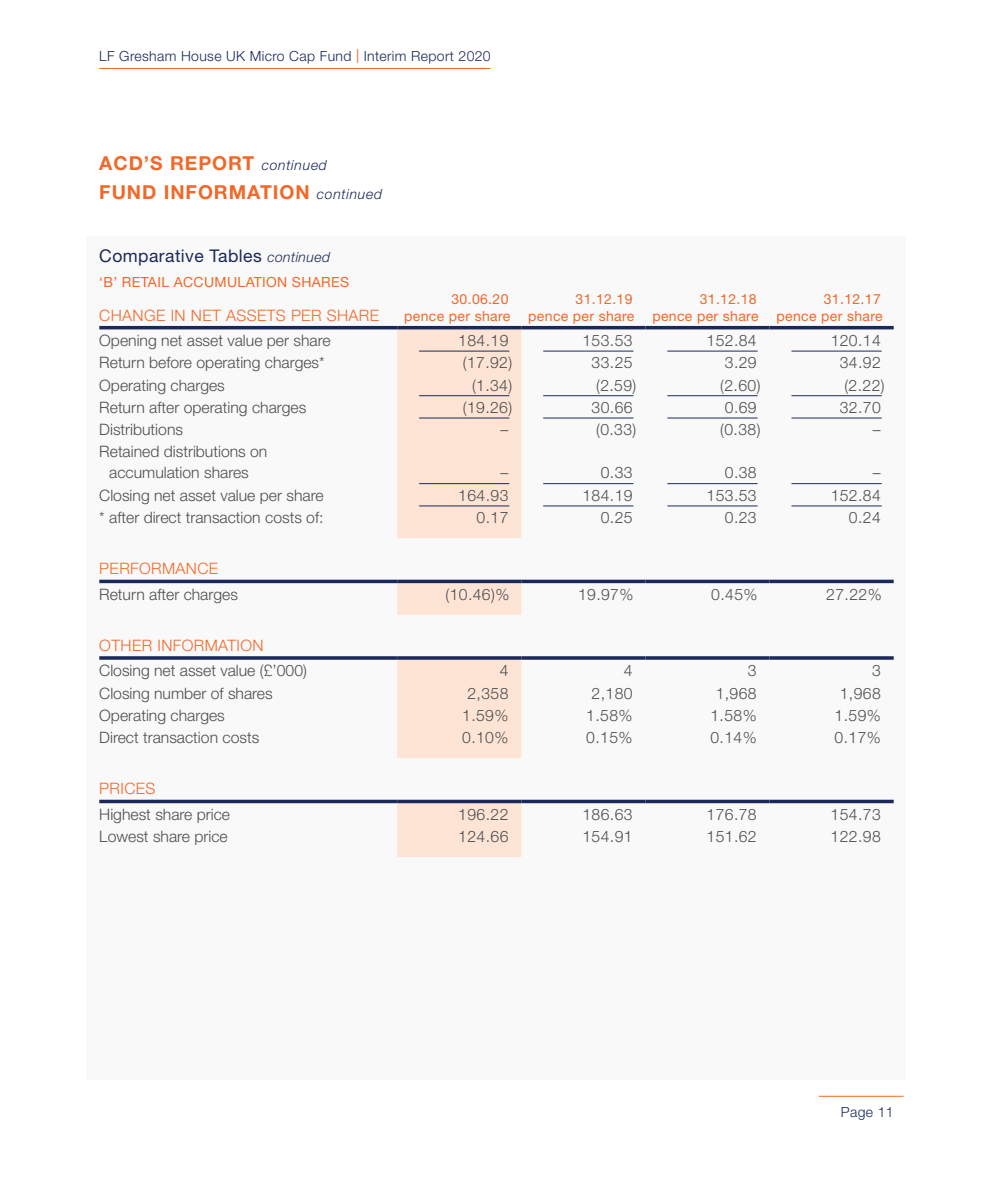
<style>
.page{position:relative;width:993px;height:1191px;background:#fff}
.page>*{position:absolute;margin:0;border:0;box-sizing:border-box;transform-origin:0 0}
.t1{font:700 19.25px/28px "Helvetica Neue";letter-spacing:.05em;color:#f26829}
.t2{font:17.5px "Helvetica Neue";letter-spacing:.025em;color:#1b295a}
.t3{font:300 15.75px/21px "Helvetica Neue";color:#4d4d4f;text-align:center}
.t4{font:300 15.75px "Helvetica Neue";letter-spacing:.025em;color:#f26829}
.t5{font:14px/16.8px "Helvetica Neue";letter-spacing:.025em;color:#f26829;text-align:right}
.t6{font:300 14px "Helvetica Neue";letter-spacing:.025em;color:#1b295a}
.s1{font-weight:400;color:#f26829}
.s2{font-weight:300;font-style:italic;font-size:14px;color:#1b295a}
.s3{font-weight:300;font-style:italic;font-size:14px}
</style>
<div class="page">
<hr style="left:99px;top:68px;width:391px;height:1px;background:#f26829">
<hr style="left:818px;top:1095px;width:85px;height:1px;background:#f26829">
<div style="left:87px;top:236px;width:818px;height:843px;background:#f9f9f9"></div>
<div style="left:397px;top:329px;width:124px;height:209px;background:#fee4d4"></div>
<hr style="left:99px;top:326px;width:298px;height:3px;background:#1b295a">
<hr style="left:397px;top:326px;width:124px;height:3px;background:#1b295a">
<hr style="left:521px;top:326px;width:124px;height:3px;background:#1b295a">
<hr style="left:645px;top:326px;width:124px;height:3px;background:#1b295a">
<hr style="left:769px;top:326px;width:124px;height:3px;background:#1b295a">
<hr style="left:419px;top:351px;width:90px;height:1px;background:#1b295a">
<hr style="left:543px;top:351px;width:90px;height:1px;background:#1b295a">
<hr style="left:667px;top:351px;width:90px;height:1px;background:#1b295a">
<hr style="left:791px;top:351px;width:90px;height:1px;background:#1b295a">
<hr style="left:419px;top:395px;width:90px;height:1px;background:#1b295a">
<hr style="left:543px;top:395px;width:90px;height:1px;background:#1b295a">
<hr style="left:667px;top:395px;width:90px;height:1px;background:#1b295a">
<hr style="left:791px;top:395px;width:90px;height:1px;background:#1b295a">
<hr style="left:419px;top:418px;width:90px;height:1px;background:#1b295a">
<hr style="left:543px;top:418px;width:90px;height:1px;background:#1b295a">
<hr style="left:667px;top:418px;width:90px;height:1px;background:#1b295a">
<hr style="left:791px;top:418px;width:90px;height:1px;background:#1b295a">
<hr style="left:419px;top:483px;width:90px;height:1px;background:#1b295a">
<hr style="left:543px;top:483px;width:90px;height:1px;background:#1b295a">
<hr style="left:667px;top:483px;width:90px;height:1px;background:#1b295a">
<hr style="left:791px;top:483px;width:90px;height:1px;background:#1b295a">
<hr style="left:419px;top:505px;width:90px;height:1px;background:#1b295a">
<hr style="left:543px;top:505px;width:90px;height:1px;background:#1b295a">
<hr style="left:667px;top:505px;width:90px;height:1px;background:#1b295a">
<hr style="left:791px;top:505px;width:90px;height:1px;background:#1b295a">
<div style="left:397px;top:583px;width:124px;height:31px;background:#fee4d4"></div>
<svg style="left:99px;top:579px;width:298px;height:4px"></svg>
<svg style="left:397px;top:579px;width:124px;height:4px"></svg>
<svg style="left:521px;top:579px;width:124px;height:4px"></svg>
<svg style="left:645px;top:579px;width:124px;height:4px"></svg>
<svg style="left:769px;top:579px;width:124px;height:4px"></svg>
<div style="left:397px;top:659px;width:124px;height:99px;background:#fee4d4"></div>
<hr style="left:99px;top:656px;width:298px;height:3px;background:#1b295a">
<hr style="left:397px;top:656px;width:124px;height:3px;background:#1b295a">
<hr style="left:521px;top:656px;width:124px;height:3px;background:#1b295a">
<hr style="left:645px;top:656px;width:124px;height:3px;background:#1b295a">
<hr style="left:769px;top:656px;width:124px;height:3px;background:#1b295a">
<div style="left:397px;top:803px;width:124px;height:54px;background:#fee4d4"></div>
<svg style="left:99px;top:799px;width:298px;height:4px"></svg>
<svg style="left:397px;top:799px;width:124px;height:4px"></svg>
<svg style="left:521px;top:799px;width:124px;height:4px"></svg>
<svg style="left:645px;top:799px;width:124px;height:4px"></svg>
<svg style="left:769px;top:799px;width:124px;height:4px"></svg>
<p class="t6" style="left:99px;top:47px;width:393px">LF Gresham House UK Micro Cap Fund <span class="s1">|</span> Interim Report 2020</p>
<p class="t1" style="left:99px;top:149px;width:284px">ACD’S REPORT <span class="s2">continued<br></span>FUND INFORMATION <span class="s2">continued</span></p>
<p class="t2" style="left:99px;top:245px;width:232px">Comparative Tables <span class="s3">continued</span></p>
<p class="t5" style="left:99px;top:273px;width:251px">‘B’ RETAIL ACCUMULATION SHARES</p>
<p class="t4" style="left:99px;top:305px;width:281px">CHANGE IN NET ASSETS PER SHARE</p>
<p class="t5" style="left:404px;top:290px;width:108px">30.06.20<br>pence per share</p>
<p class="t5" style="left:528px;top:290px;width:108px">31.12.19<br>pence per share</p>
<p class="t5" style="left:652px;top:290px;width:108px">31.12.18<br>pence per share</p>
<p class="t5" style="left:776px;top:290px;width:108px">31.12.17<br>pence per share</p>
<p class="t3" style="left:99px;top:329px;width:233px">Opening net asset value per share</p>
<p class="t3" style="left:458px;top:329px;width:52px">184.19</p>
<p class="t3" style="left:582px;top:329px;width:52px">153.53</p>
<p class="t3" style="left:706px;top:329px;width:52px">152.84</p>
<p class="t3" style="left:830px;top:329px;width:52px">120.14</p>
<p class="t3" style="left:99px;top:352px;width:227px">Return before operating charges*</p>
<p class="t3" style="left:462px;top:352px;width:51px">(17.92)</p>
<p class="t3" style="left:591px;top:352px;width:42px">33.25</p>
<p class="t3" style="left:724px;top:352px;width:33px">3.29</p>
<p class="t3" style="left:839px;top:352px;width:42px">34.92</p>
<p class="t3" style="left:99px;top:374px;width:127px">Operating charges</p>
<p class="t3" style="left:472px;top:374px;width:42px">(1.34)</p>
<p class="t3" style="left:596px;top:374px;width:42px">(2.59)</p>
<p class="t3" style="left:720px;top:374px;width:42px">(2.60)</p>
<p class="t3" style="left:844px;top:374px;width:42px">(2.22)</p>
<p class="t3" style="left:99px;top:396px;width:208px">Return after operating charges</p>
<p class="t3" style="left:462px;top:396px;width:51px">(19.26)</p>
<p class="t3" style="left:591px;top:396px;width:42px">30.66</p>
<p class="t3" style="left:724px;top:396px;width:33px">0.69</p>
<p class="t3" style="left:839px;top:396px;width:42px">32.70</p>
<p class="t3" style="left:99px;top:419px;width:85px">Distributions</p>
<p class="t3" style="left:500px;top:419px;width:9px">–</p>
<p class="t3" style="left:596px;top:419px;width:42px">(0.33)</p>
<p class="t3" style="left:720px;top:419px;width:42px">(0.38)</p>
<p class="t3" style="left:872px;top:419px;width:9px">–</p>
<p class="t3" style="left:99px;top:441px;width:170px">Retained distributions on accumulation shares</p>
<p class="t3" style="left:500px;top:462px;width:9px">–</p>
<p class="t3" style="left:600px;top:462px;width:33px">0.33</p>
<p class="t3" style="left:724px;top:462px;width:33px">0.38</p>
<p class="t3" style="left:872px;top:462px;width:9px">–</p>
<p class="t3" style="left:99px;top:484px;width:226px">Closing net asset value per share</p>
<p class="t3" style="left:458px;top:484px;width:52px">164.93</p>
<p class="t3" style="left:582px;top:484px;width:52px">184.19</p>
<p class="t3" style="left:706px;top:484px;width:52px">153.53</p>
<p class="t3" style="left:830px;top:484px;width:52px">152.84</p>
<p class="t3" style="left:99px;top:506px;width:226px">* after direct transaction costs of:</p>
<p class="t3" style="left:476px;top:506px;width:33px">0.17</p>
<p class="t3" style="left:600px;top:506px;width:33px">0.25</p>
<p class="t3" style="left:724px;top:506px;width:33px">0.23</p>
<p class="t3" style="left:848px;top:506px;width:33px">0.24</p>
<p class="t4" style="left:99px;top:559px;width:120px">PERFORMANCE</p>
<p class="t3" style="left:99px;top:583px;width:140px">Return after charges</p>
<p class="t3" style="left:445px;top:583px;width:65px">(10.46)%</p>
<p class="t3" style="left:578px;top:583px;width:57px">19.97%</p>
<p class="t3" style="left:711px;top:583px;width:48px">0.45%</p>
<p class="t3" style="left:826px;top:583px;width:57px">27.22%</p>
<p class="t4" style="left:99px;top:636px;width:166px">OTHER INFORMATION</p>
<p class="t3" style="left:99px;top:660px;width:209px">Closing net asset value (£’000)</p>
<p class="t3" style="left:499px;top:660px;width:10px">4</p>
<p class="t3" style="left:623px;top:660px;width:10px">4</p>
<p class="t3" style="left:747px;top:660px;width:10px">3</p>
<p class="t3" style="left:871px;top:660px;width:10px">3</p>
<p class="t3" style="left:99px;top:682px;width:175px">Closing number of shares</p>
<p class="t3" style="left:467px;top:682px;width:42px">2,358</p>
<p class="t3" style="left:591px;top:682px;width:42px">2,180</p>
<p class="t3" style="left:715px;top:682px;width:42px">1,968</p>
<p class="t3" style="left:839px;top:682px;width:42px">1,968</p>
<p class="t3" style="left:99px;top:704px;width:127px">Operating charges</p>
<p class="t3" style="left:462px;top:704px;width:48px">1.59%</p>
<p class="t3" style="left:586px;top:704px;width:48px">1.58%</p>
<p class="t3" style="left:710px;top:704px;width:48px">1.58%</p>
<p class="t3" style="left:834px;top:704px;width:48px">1.59%</p>
<p class="t3" style="left:99px;top:726px;width:161px">Direct transaction costs</p>
<p class="t3" style="left:462px;top:726px;width:48px">0.10%</p>
<p class="t3" style="left:586px;top:726px;width:48px">0.15%</p>
<p class="t3" style="left:710px;top:726px;width:48px">0.14%</p>
<p class="t3" style="left:834px;top:726px;width:48px">0.17%</p>
<p class="t4" style="left:99px;top:779px;width:58px">PRICES</p>
<p class="t3" style="left:99px;top:803px;width:132px">Highest share price</p>
<p class="t3" style="left:458px;top:803px;width:52px">196.22</p>
<p class="t3" style="left:582px;top:803px;width:52px">186.63</p>
<p class="t3" style="left:706px;top:803px;width:52px">176.78</p>
<p class="t3" style="left:830px;top:803px;width:52px">154.73</p>
<p class="t3" style="left:99px;top:825px;width:130px">Lowest share price</p>
<p class="t3" style="left:458px;top:825px;width:52px">124.66</p>
<p class="t3" style="left:582px;top:825px;width:52px">154.91</p>
<p class="t3" style="left:706px;top:825px;width:52px">151.62</p>
<p class="t3" style="left:830px;top:825px;width:52px">122.98</p>
<p class="t6" style="left:840px;top:1103px;width:54px">Page 11</p>
</div>
